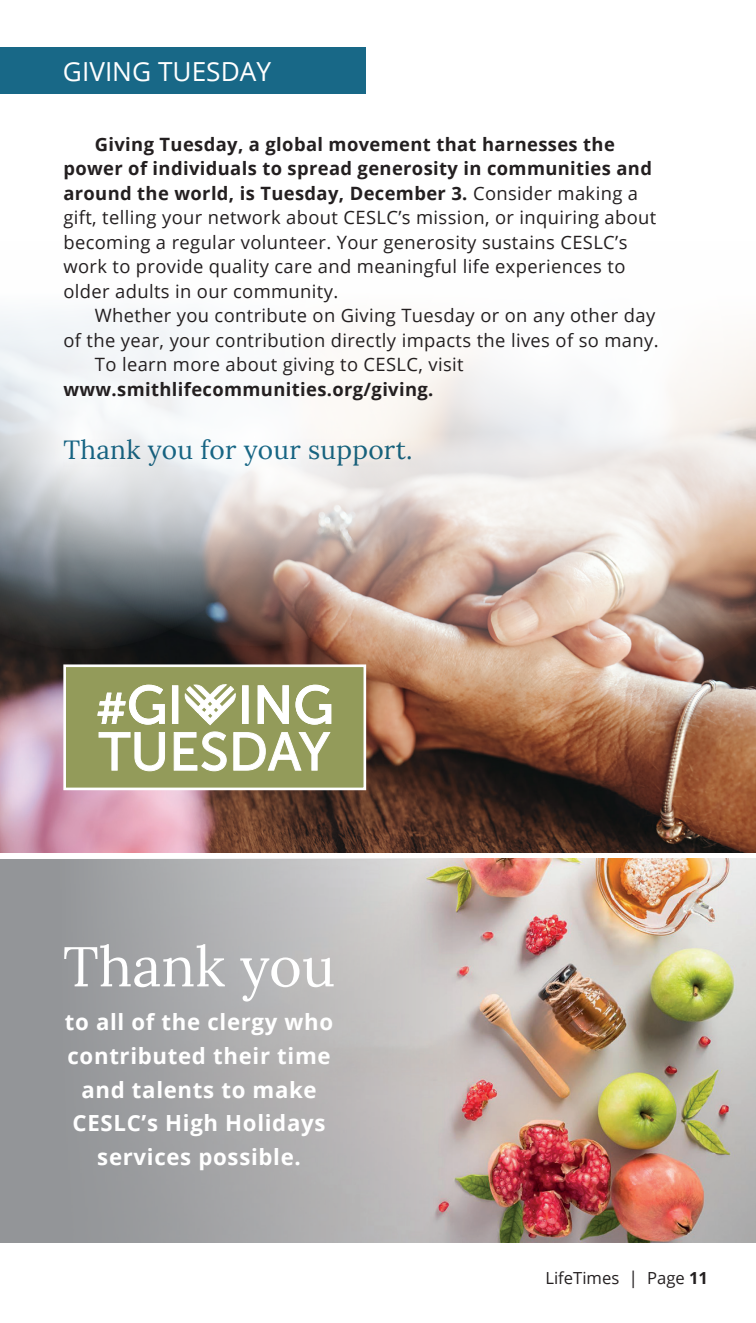
<style>
.page{position:relative;width:756px;height:1323px;background:#fff}
.page>*{position:absolute;margin:0;border:0;box-sizing:border-box;transform-origin:0 0}
.t1{font:56px "Lora";color:#fff}
.t2{font:26.25px "Lora";letter-spacing:.01em;color:#186887}
.t3{font:26.25px "Open Sans";color:#fff}
.t4{font:700 22.22px/33.9px "Open Sans";letter-spacing:.03em;color:#fff;text-align:center}
.t5{font:18.38px/24.5px "Open Sans";letter-spacing:.02em;color:#231f20}
.t6{font:700 18.38px "Open Sans";letter-spacing:.02em;color:#231f20}
.t7{font:16.62px "Open Sans";color:#231f20}
.s1{font-weight:700}
.s2{font-size:17.5px}
</style>
<div class="page">
<img style="left:0;top:650px;width:756px;height:203px">
<svg style="left:0;top:314px;width:184px;height:336px;background:#898d91"></svg>
<svg style="left:43px;top:226px;width:422px;height:420px;fill:#f1f3f5"></svg>
<svg style="left:184px;top:226px;width:572px;height:477px"></svg>
<div style="left:0;top:859px;width:756px;height:383px;background:#939598"></div>
<img style="left:105px;top:859px;width:651px;height:383px">
<div style="left:0;top:47px;width:366px;height:47px;background:#186887"></div>
<div style="left:65px;top:666px;width:300px;height:123px;background:#939b5a"></div>
<svg style="left:97px;top:685px;width:68px;height:40px"></svg>
<div style="left:172px;top:686px;width:6px;height:37px;background:#fff"></div>
<div style="left:243px;top:686px;width:5px;height:37px;background:#fff"></div>
<div style="left:242px;top:686px;width:6px;height:38px;border:1px solid #fff"></div>
<svg style="left:257px;top:685px;width:32px;height:39px"></svg>
<svg style="left:295px;top:685px;width:36px;height:40px"></svg>
<svg style="left:185px;top:684px;width:51px;height:41px"></svg>
<svg style="left:99px;top:732px;width:66px;height:39px"></svg>
<svg style="left:174px;top:731px;width:53px;height:40px"></svg>
<svg style="left:233px;top:732px;width:98px;height:39px"></svg>
<div style="left:63px;top:664px;width:303px;height:126px;border:3px solid #fff"></div>
<h2 class="t3" style="left:63px;top:53px;width:210px">GIVING TUESDAY</h2>
<p class="t5" style="left:63px;top:131px;width:595px;text-indent:31px"><span class="s1">Giving Tuesday, a global movement that harnesses the power of individuals to spread generosity in communities and around the world, is Tuesday, December 3.</span> Consider making a gift, telling your network about CESLC’s mission, or inquiring about becoming a regular volunteer. Your generosity sustains CESLC’s work to provide quality care and meaningful life experiences to older adults in our community.</p>
<p class="t5" style="left:95px;top:303px;width:562px">Whether you contribute on Giving Tuesday or on any other day</p>
<p class="t5" style="left:63px;top:327px;width:597px">of the year, your contribution directly impacts the lives of so many.</p>
<p class="t5" style="left:95px;top:352px;width:370px">To learn more about giving to CESLC, visit</p>
<p class="t6" style="left:63px;top:376px;width:372px">www.smithlifecommunities.org/giving.</p>
<h2 class="t2" style="left:63px;top:430px;width:351px">Thank you for your support.</h2>
<h1 class="t1" style="left:63px;top:924px;width:274px">Thank you</h1>
<p class="t4" style="left:65px;top:1004px;width:270px">to all of the clergy who contributed their time and talents to make<br>CESLC’s High Holidays services possible.</p>
<p class="t7" style="left:545px;top:1266px;width:164px">LifeTimes <span class="s2">|</span> Page <span class="s1">11</span></p>
</div>
